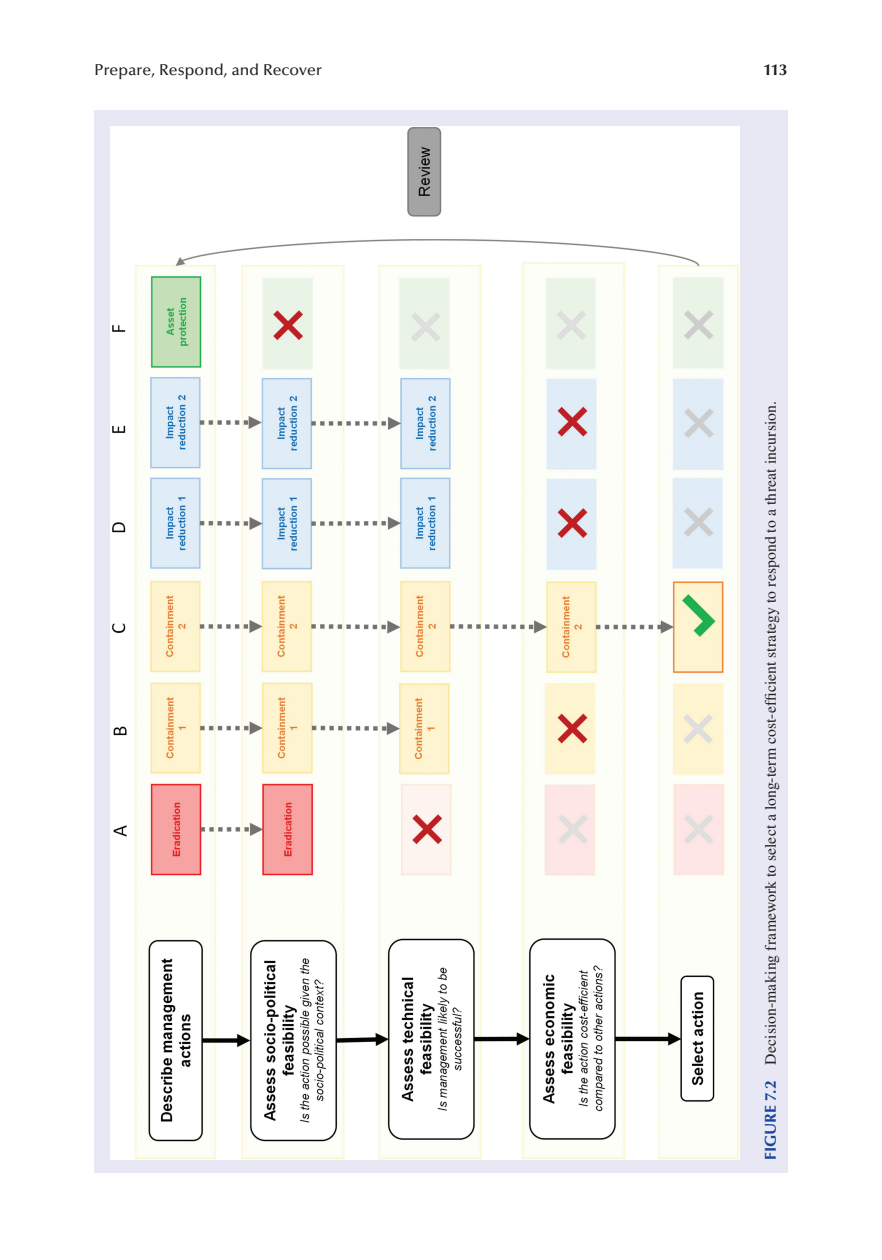
<style>
.page{position:relative;width:882px;height:1260px;background:#fff}
.page>*{position:absolute;margin:0;border:0;box-sizing:border-box;transform-origin:0 0}
.t1{font:15.75px "Times LT Std";letter-spacing:.005em;color:#231f20}
.t2{font:500 15.75px "Optima LT Std";letter-spacing:.005em;color:#231f20}
.t3{font:700 15.75px "Optima LT Std";color:#231f20}
.s1{font-family:"Optima LT Std";font-weight:700;color:#18469d}
</style>
<div class="page">
<div style="left:94px;top:110px;width:693px;height:1062px;background:#e7e8f4"></div>
<img style="left:110px;top:127px;width:629px;height:1032px">
<p class="t2" style="left:95px;top:60px;width:229px">Prepare, Respond, and Recover</p>
<p class="t3" style="left:763px;top:60px;width:26px">113</p>
<p class="t1" style="left:762px;top:1160px;width:760px;rotate:-90deg"><span class="s1">FIGURE 7.2</span> Decision-making framework to select a long-term cost-efficient strategy to respond to a threat incursion.</p>
</div>
